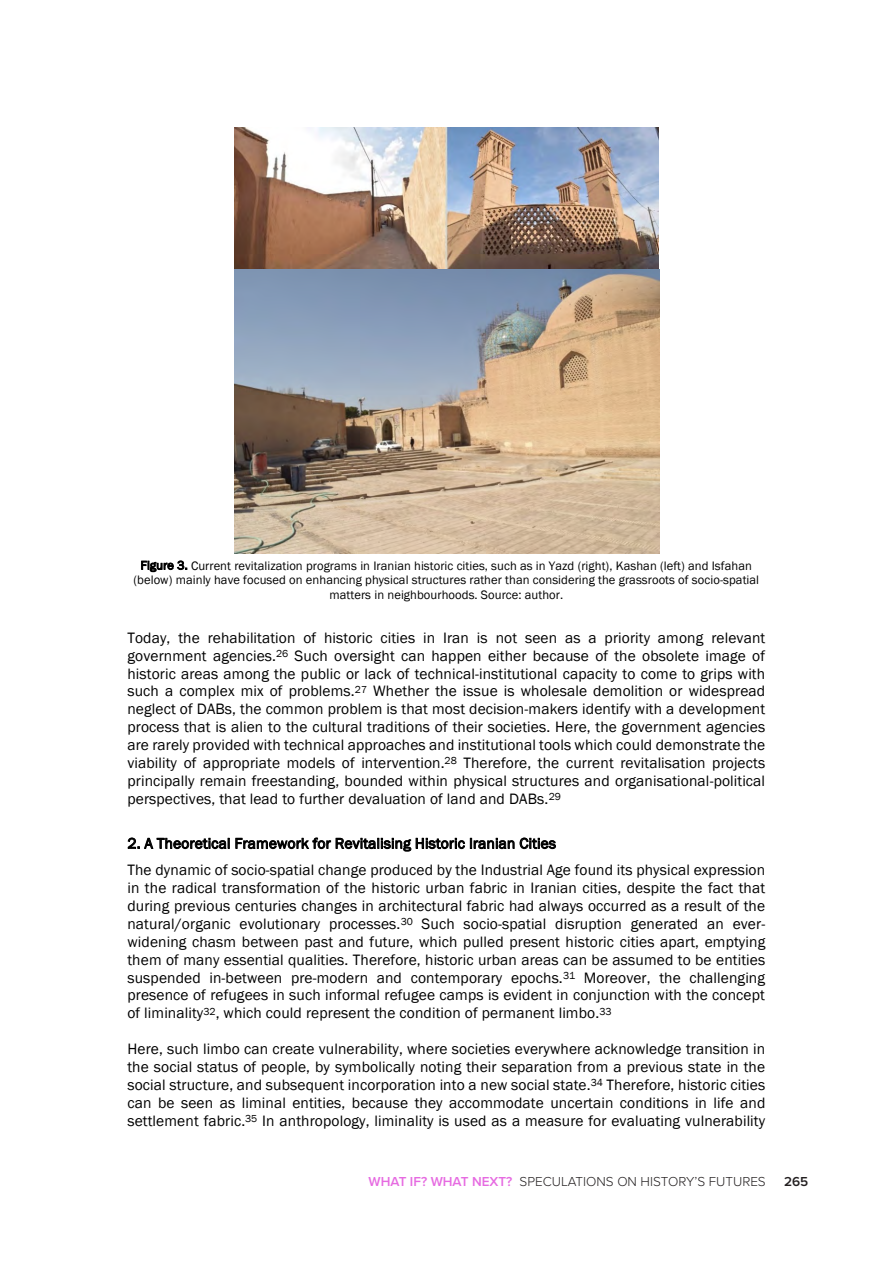
<style>
.page{position:relative;width:893px;height:1263px;background:#fff}
.page>*{position:absolute;margin:0;border:0;box-sizing:border-box;transform-origin:0 0}
.t1{font:15.45px/17.9px "Franklin Gothic";letter-spacing:.01em;color:#000;text-align:justify}
.t2{font:15px "Franklin Gothic";letter-spacing:.01em;color:#000}
.t3{font:300 13.5px "Proxima Nova";color:#231f20}
.t4{font:600 13.5px "Proxima Nova";color:#231f20}
.t5{font:12.6px/14.5px "Franklin Gothic";letter-spacing:.005em;color:#000;text-align:center}
.s1{font-size:12.3px}
.s2{font-weight:600;color:#e66be1}
</style>
<div class="page">
<img style="left:234px;top:127px;width:425px;height:427px">
<p class="t5" style="left:134px;top:558px;width:627px"><span class="s1">Figure 3.</span> Current revitalization programs in Iranian historic cities, such as in Yazd (right), Kashan (left) and Isfahan (below) mainly have focused on enhancing physical structures rather than considering the grassroots of socio-spatial matters in neighbourhoods. Source: author.</p>
<p class="t1" style="left:127px;top:629px;width:639px">Today, the rehabilitation of historic cities in Iran is not seen as a priority among relevant government agencies.<sup>26</sup> Such oversight can happen either because of the obsolete image of historic areas among the public or lack of technical-institutional capacity to come to grips with such a complex mix of problems.<sup>27</sup> Whether the issue is wholesale demolition or widespread neglect of DABs, the common problem is that most decision-makers identify with a development process that is alien to the cultural traditions of their societies. Here, the government agencies are rarely provided with technical approaches and institutional tools which could demonstrate the viability of appropriate models of intervention.<sup>28</sup> Therefore, the current revitalisation projects principally remain freestanding, bounded within physical structures and organisational-political perspectives, that lead to further devaluation of land and DABs.<sup>29</sup></p>
<p class="t2" style="left:127px;top:834px;width:430px">2. A Theoretical Framework for Revitalising Historic Iranian Cities</p>
<p class="t1" style="left:127px;top:861px;width:639px">The dynamic of socio-spatial change produced by the Industrial Age found its physical expression in the radical transformation of the historic urban fabric in Iranian cities, despite the fact that during previous centuries changes in architectural fabric had always occurred as a result of the natural/organic evolutionary processes.<sup>30</sup> Such socio-spatial disruption generated an ever&shy;widening chasm between past and future, which pulled present historic cities apart, emptying them of many essential qualities. Therefore, historic urban areas can be assumed to be entities suspended in-between pre-modern and contemporary epochs.<sup>31</sup> Moreover, the challenging presence of refugees in such informal refugee camps is evident in conjunction with the concept of liminality<sup>32</sup>, which could represent the condition of permanent limbo.<sup>33</sup></p>
<p class="t1" style="left:127px;top:1040px;width:639px">Here, such limbo can create vulnerability, where societies everywhere acknowledge transition in the social status of people, by symbolically noting their separation from a previous state in the social structure, and subsequent incorporation into a new social state.<sup>34</sup> Therefore, historic cities can be seen as liminal entities, because they accommodate uncertain conditions in life and settlement fabric.<sup>35</sup> In anthropology, liminality is used as a measure for evaluating vulnerability</p>
<p class="t3" style="left:368px;top:1172px;width:399px"><span class="s2">WHAT IF? WHAT NEXT?</span> SPECULATIONS ON HISTORY’S FUTURES</p>
<p class="t4" style="left:784px;top:1172px;width:26px">265</p>
</div>
